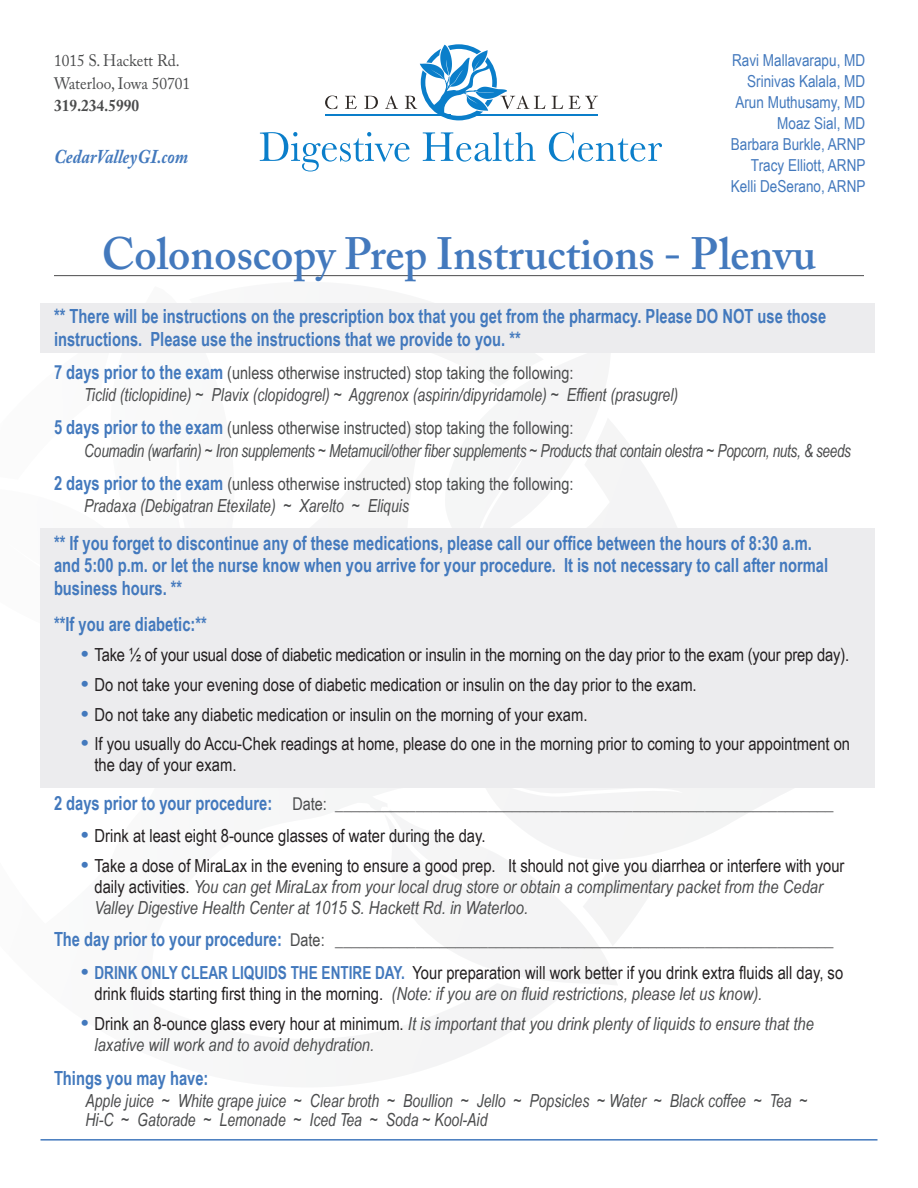
<style>
.page{position:relative;width:918px;height:1188px;background:#fff}
.page>*{position:absolute;margin:0;border:0;box-sizing:border-box;transform-origin:0 0}
.t1{font:600 45px "Adobe Caslon Pro";color:#4379bd}
.Content{font:700 19.5px/22.5px "Arial Narrow";color:#4379bd;scale:.92 1}
.Bullet_Header{font:700 19.5px "Arial Narrow";color:#4379bd;scale:.92 1}
.t2{font:italic 700 19.5px "Adobe Caslon Pro";color:#4379bd;scale:.9 1}
.content_header{font:700 19.5px "Arial Narrow";color:#4379bd;scale:.92 1}
.t3{font:18px/21px "Arial Narrow";color:#231f20}
.Content-2{font:italic 18px/21px "Arial Narrow";color:#4b4c4d}
.Content-3{font:italic 18px/19.5px "Arial Narrow";color:#4b4c4d;scale:.95 1}
.Content-4{font:italic 18px "Arial Narrow";letter-spacing:-.02em;color:#4b4c4d;scale:.92 1}
.Content-5{font:17.7px "Arial Narrow";color:#4b4c4d}
.t4{font:16.5px/21px "Arial Narrow";color:#4379bd;text-align:right}
.t5{font:16.5px/22.5px "Adobe Caslon Pro";color:#4b4c4d;scale:.93 1}
.t6{font:700 16.5px "Adobe Caslon Pro";color:#4b4c4d;scale:.93 1}
.s1{font-weight:700;font-size:19.5px;color:#4379bd}
.s2{font-family:"Arial";font-weight:700;font-size:21px;color:#4379bd}
.s3{font-family:"Arial";font-weight:700;font-style:normal;font-size:21px;color:#4379bd}
.s4{font-style:normal;color:#231f20}
.s5{font-weight:700;color:#4379bd}
.s6{font-style:italic;color:#4b4c4d}
</style>
<div class="page">
<svg style="left:40px;top:447px;width:778px;height:626px"></svg>
<svg style="left:40px;top:447px;width:571px;height:81px"></svg>
<svg style="left:552px;top:96px;width:11px;height:13px"></svg>
<svg style="left:569px;top:96px;width:29px;height:13px"></svg>
<svg style="left:325px;top:96px;width:12px;height:13px"></svg>
<svg style="left:345px;top:96px;width:12px;height:13px"></svg>
<svg style="left:364px;top:96px;width:14px;height:13px"></svg>
<svg style="left:385px;top:96px;width:13px;height:13px"></svg>
<hr style="left:325px;top:115px;width:125px;height:1px;background:#0a7eca">
<hr style="left:475px;top:114px;width:123px;height:2px;background:#0a7eca">
<svg style="left:405px;top:44px;width:140px;height:76px"></svg>
<svg style="left:260px;top:132px;width:150px;height:39px"></svg>
<svg style="left:423px;top:132px;width:113px;height:30px"></svg>
<svg style="left:549px;top:132px;width:113px;height:30px"></svg>
<hr style="left:40px;top:1139px;width:838px;height:2px;background:#4379bd">
<div style="left:40px;top:528px;width:835px;height:259px;background:#ececee"></div>
<div style="left:40px;top:303px;width:835px;height:50px;background:#ececee"></div>
<hr style="left:54px;top:275px;width:810px;height:1px;background:#4b4c4d">
<p class="t5" style="left:54px;top:49px;width:148px">1015 S. Hackett Rd.<br>Waterloo, Iowa 50701</p>
<p class="t6" style="left:54px;top:96px;width:93px">319.234.5990</p>
<p class="t2" style="left:54px;top:145px;width:151px">CedarValleyGI.com</p>
<p class="t4" style="left:731px;top:49px;width:136px">Ravi Mallavarapu, MD<br>Srinivas Kalala, MD<br>Arun Muthusamy, MD<br>Moaz Sial, MD<br>Barbara Burkle, ARNP<br>Tracy Elliott, ARNP<br>Kelli DeSerano, ARNP</p>
<p class="t1" style="left:102px;top:227px;width:716px">Colonoscopy Prep Instructions - Plenvu</p>
<p class="Content" style="left:54px;top:304px;width:841px">** There will be instructions on the prescription box that you get from the pharmacy. Please DO NOT use those instructions. Please use the instructions that we provide to you. **</p>
<p class="Content-5" style="left:54px;top:360px;width:521px"><span class="s1">7 days prior to the exam</span> (unless otherwise instructed) stop taking the following:</p>
<p class="Content-3" style="left:84px;top:385px;width:627px">Ticlid (ticlopidine) ~ Plavix (clopidogrel) ~ Aggrenox (aspirin/dipyridamole) ~ Effient (prasugrel)</p>
<p class="Content-5" style="left:54px;top:415px;width:521px"><span class="s1">5 days prior to the exam</span> (unless otherwise instructed) stop taking the following:</p>
<p class="Content-4" style="left:84px;top:438px;width:835px">Coumadin (warfarin) ~ Iron supplements ~ Metamucil/other fiber supplements ~ Products that contain olestra ~ Popcorn, nuts, &amp; seeds</p>
<p class="Content-5" style="left:54px;top:471px;width:521px"><span class="s1">2 days prior to the exam</span> (unless otherwise instructed) stop taking the following:</p>
<p class="Content-3" style="left:84px;top:496px;width:344px">Pradaxa (Debigatran Etexilate) ~ Xarelto ~ Eliquis</p>
<p class="Content" style="left:54px;top:531px;width:843px">** If you forget to discontinue any of these medications, please call our office between the hours of 8:30 a.m. and 5:00 p.m. or let the nurse know when you arrive for your procedure. It is not necessary to call after normal business hours. **</p>
<p class="Bullet_Header" style="left:54px;top:609px;width:168px">**If you are diabetic:**</p>
<p class="t3" style="left:81px;top:643px;width:770px"><span class="s2">•</span> Take ½ of your usual dose of diabetic medication or insulin in the morning on the day prior to the exam (your prep day).</p>
<p class="t3" style="left:81px;top:673px;width:617px"><span class="s2">•</span> Do not take your evening dose of diabetic medication or insulin on the day prior to the exam.</p>
<p class="t3" style="left:81px;top:703px;width:508px"><span class="s2">•</span> Do not take any diabetic medication or insulin on the morning of your exam.</p>
<p class="t3" style="left:94px;top:733px;width:757px;text-indent:-14px"><span class="s2">•</span> If you usually do Accu-Chek readings at home, please do one in the morning prior to coming to your appointment on the day of your exam.</p>
<p class="Content-5" style="left:54px;top:791px;width:781px"><span class="s1">2 days prior to your procedure:</span> Date: ______________________________________________________________</p>
<p class="t3" style="left:81px;top:824px;width:406px"><span class="s2">•</span> Drink at least eight 8-ounce glasses of water during the day.</p>
<p class="Content-2" style="left:94px;top:855px;width:751px;text-indent:-14px"><span class="s3">•</span> <span class="s4">Take a dose of MiraLax in the evening to ensure a good prep. It should not give you diarrhea or interfere with your daily activities.</span> You can get MiraLax from your local drug store or obtain a complimentary packet from the Cedar<br>Valley Digestive Health Center at 1015 S. Hackett Rd. in Waterloo.</p>
<p class="Content-5" style="left:54px;top:927px;width:781px"><span class="s1">The day prior to your procedure:</span> Date: ______________________________________________________________</p>
<p class="t3" style="left:94px;top:962px;width:750px;text-indent:-14px"><span class="s2">•</span> <span class="s5">DRINK ONLY CLEAR LIQUIDS THE ENTIRE DAY.</span> Your preparation will work better if you drink extra fluids all day, so drink fluids starting first thing in the morning. <span class="s6">(Note: if you are on fluid restrictions, please let us know).</span></p>
<p class="Content-2" style="left:94px;top:1013px;width:721px;text-indent:-14px"><span class="s3">•</span> <span class="s4">Drink an 8-ounce glass every hour at minimum.</span> It is important that you drink plenty of liquids to ensure that the laxative will work and to avoid dehydration.</p>
<p class="content_header" style="left:54px;top:1063px;width:169px">Things you may have:</p>
<p class="Content-3" style="left:85px;top:1090px;width:762px">Apple juice ~ White grape juice ~ Clear broth ~ Boullion ~ Jello ~ Popsicles ~ Water ~ Black coffee ~ Tea ~<br>Hi-C ~ Gatorade ~ Lemonade ~ Iced Tea ~ Soda ~ Kool-Aid</p>
</div>
